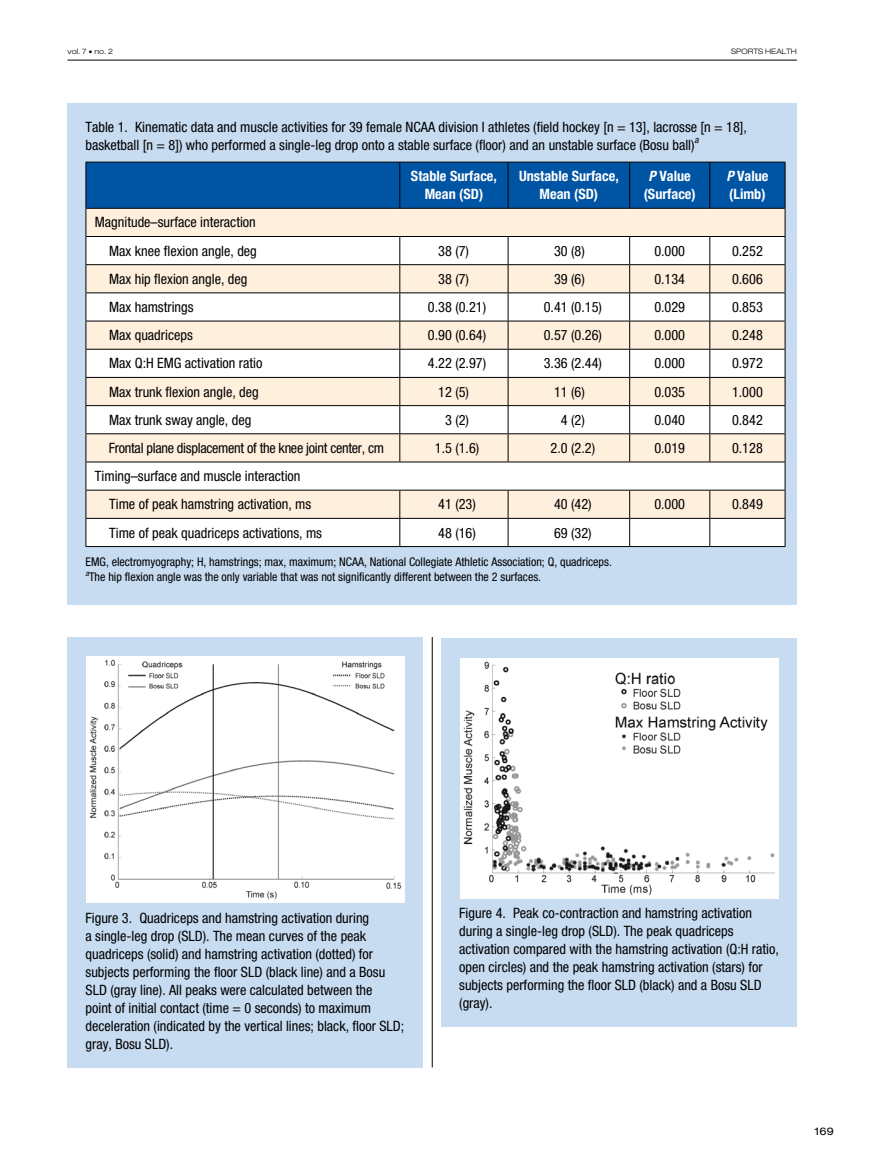
<style>
.page{position:relative;width:878px;height:1175px;background:#fff}
.page>*{position:absolute;margin:0;border:0;box-sizing:border-box;transform-origin:0 0}
.t1{font:condensed 14.25px/18px "Helvetica Neue LT Std";color:#000}
.t2{font:700 condensed 14.25px/18px "Helvetica Neue LT Std";color:#fff;text-align:center}
.t3{font:condensed 14.25px "Helvetica Neue LT Std";letter-spacing:-.02em;color:#000}
.t4{font:condensed 12px/15px "Helvetica Neue LT Std";color:#000}
.t5{font:expanded 10.5px "Helvetica Neue LT Std";color:#000}
.t6{font:300 expanded 7.5px "Helvetica Neue LT Std";color:#000}
.s1{font-style:italic}
</style>
<div class="page">
<hr style="left:68px;top:60px;width:728px;height:1px;background:#000">
<hr style="left:432px;top:637px;width:1px;height:430px;background:#000">
<div style="left:68px;top:104px;width:728px;height:500px;background:#c7dbf1"></div>
<hr style="left:86px;top:546px;width:314px;height:1px;background:#000">
<hr style="left:400px;top:546px;width:108px;height:1px;background:#000">
<hr style="left:508px;top:546px;width:121px;height:1px;background:#000">
<hr style="left:629px;top:546px;width:80px;height:1px;background:#000">
<svg style="left:86px;top:162px;width:699px;height:384px;background:#d7dadc"></svg>
<hr style="left:709px;top:546px;width:76px;height:1px;background:#000">
<div style="left:68px;top:637px;width:355px;height:430px;background:#c7dbf1"></div>
<img style="left:86px;top:657px;width:318px;height:245px">
<div style="left:441px;top:638px;width:355px;height:388px;background:#c7dbf1"></div>
<img style="left:460px;top:658px;width:318px;height:240px">
<p class="t6" style="left:68px;top:47px;width:47px">vol. 7 • no. 2</p>
<p class="t6" style="left:731px;top:47px;width:67px">SPORTS HEALTH</p>
<p class="t1" style="left:86px;top:118px;width:663px">Table 1. Kinematic data and muscle activities for 39 female NCAA division I athletes (field hockey [n = 13], lacrosse [n = 18], basketball [n = 8]) who performed a single-leg drop onto a stable surface (floor) and an unstable surface (Bosu ball)<sup>a</sup></p>
<p class="t2" style="left:411px;top:167px;width:87px">Stable Surface,<br>Mean (SD)</p>
<p class="t2" style="left:519px;top:167px;width:101px">Unstable Surface,<br>Mean (SD)</p>
<p class="t2" style="left:643px;top:167px;width:53px"><span class="s1">P</span> Value (Surface)</p>
<p class="t2" style="left:726px;top:167px;width:44px;text-align:left"><span class="s1">P</span> Value (Limb)</p>
<p class="t1" style="left:95px;top:208px;width:163px;line-height:28.2px;text-align:right">Magnitude–surface interaction<br>Max knee flexion angle, deg</p>
<p class="t1" style="left:438px;top:241px;width:32px">38 (7)</p>
<p class="t1" style="left:554px;top:241px;width:32px">30 (8)</p>
<p class="t1" style="left:654px;top:241px;width:32px">0.000</p>
<p class="t1" style="left:732px;top:241px;width:32px">0.252</p>
<p class="t1" style="left:109px;top:270px;width:140px">Max hip flexion angle, deg</p>
<p class="t1" style="left:438px;top:270px;width:32px">38 (7)</p>
<p class="t1" style="left:554px;top:270px;width:32px">39 (6)</p>
<p class="t1" style="left:654px;top:270px;width:32px">0.134</p>
<p class="t1" style="left:732px;top:270px;width:32px">0.606</p>
<p class="t1" style="left:109px;top:298px;width:86px">Max hamstrings</p>
<p class="t1" style="left:428px;top:298px;width:60px">0.38 (0.21)</p>
<p class="t1" style="left:543px;top:298px;width:60px">0.41 (0.15)</p>
<p class="t1" style="left:654px;top:298px;width:32px">0.029</p>
<p class="t1" style="left:732px;top:298px;width:32px">0.853</p>
<p class="t1" style="left:109px;top:326px;width:85px">Max quadriceps</p>
<p class="t1" style="left:428px;top:326px;width:60px">0.90 (0.64)</p>
<p class="t1" style="left:543px;top:326px;width:60px">0.57 (0.26)</p>
<p class="t1" style="left:654px;top:326px;width:32px">0.000</p>
<p class="t1" style="left:732px;top:326px;width:32px">0.248</p>
<p class="t1" style="left:109px;top:354px;width:155px">Max Q:H EMG activation ratio</p>
<p class="t1" style="left:428px;top:354px;width:60px">4.22 (2.97)</p>
<p class="t1" style="left:543px;top:354px;width:60px">3.36 (2.44)</p>
<p class="t1" style="left:654px;top:354px;width:32px">0.000</p>
<p class="t1" style="left:732px;top:354px;width:32px">0.972</p>
<p class="t1" style="left:109px;top:382px;width:151px">Max trunk flexion angle, deg</p>
<p class="t1" style="left:438px;top:382px;width:32px">12 (5)</p>
<p class="t1" style="left:554px;top:382px;width:32px">11 (6)</p>
<p class="t1" style="left:654px;top:382px;width:32px">0.035</p>
<p class="t1" style="left:732px;top:382px;width:32px">1.000</p>
<p class="t1" style="left:109px;top:410px;width:144px">Max trunk sway angle, deg</p>
<p class="t1" style="left:445px;top:410px;width:25px">3 (2)</p>
<p class="t1" style="left:561px;top:410px;width:25px">4 (2)</p>
<p class="t1" style="left:654px;top:410px;width:32px">0.040</p>
<p class="t1" style="left:732px;top:410px;width:32px">0.842</p>
<p class="t3" style="left:109px;top:439px;width:277px">Frontal plane displacement of the knee joint center, cm</p>
<p class="t1" style="left:435px;top:439px;width:46px">1.5 (1.6)</p>
<p class="t1" style="left:550px;top:439px;width:46px">2.0 (2.2)</p>
<p class="t1" style="left:654px;top:439px;width:32px">0.019</p>
<p class="t1" style="left:732px;top:439px;width:32px">0.128</p>
<p class="t1" style="left:109px;top:462px;width:203px;line-height:28.2px;text-indent:-14px">Timing–surface and muscle interaction<br>Time of peak hamstring activation, ms</p>
<p class="t1" style="left:438px;top:495px;width:39px">41 (23)</p>
<p class="t1" style="left:554px;top:495px;width:39px">40 (42)</p>
<p class="t1" style="left:654px;top:495px;width:32px">0.000</p>
<p class="t1" style="left:732px;top:495px;width:32px">0.849</p>
<p class="t1" style="left:109px;top:523px;width:214px">Time of peak quadriceps activations, ms</p>
<p class="t1" style="left:438px;top:523px;width:39px">48 (16)</p>
<p class="t1" style="left:554px;top:523px;width:39px">69 (32)</p>
<p class="t4" style="left:86px;top:554px;width:528px">EMG, electromyography; H, hamstrings; max, maximum; NCAA, National Collegiate Athletic Association; Q, quadriceps. <sup>a</sup>The hip flexion angle was the only variable that was not significantly different between the 2 surfaces.</p>
<p class="t1" style="left:86px;top:908px;width:320px">Figure 3. Quadriceps and hamstring activation during<br>a single-leg drop (SLD). The mean curves of the peak quadriceps (solid) and hamstring activation (dotted) for subjects performing the floor SLD (black line) and a Bosu SLD (gray line). All peaks were calculated between the<br>point of initial contact (time = 0 seconds) to maximum deceleration (indicated by the vertical lines; black, floor SLD; gray, Bosu SLD).</p>
<p class="t1" style="left:459px;top:904px;width:321px">Figure 4. Peak co-contraction and hamstring activation during a single-leg drop (SLD). The peak quadriceps activation compared with the hamstring activation (Q:H ratio, open circles) and the peak hamstring activation (stars) for subjects performing the floor SLD (black) and a Bosu SLD (gray).</p>
<p class="t5" style="left:814px;top:1125px;width:20px">169</p>
</div>
